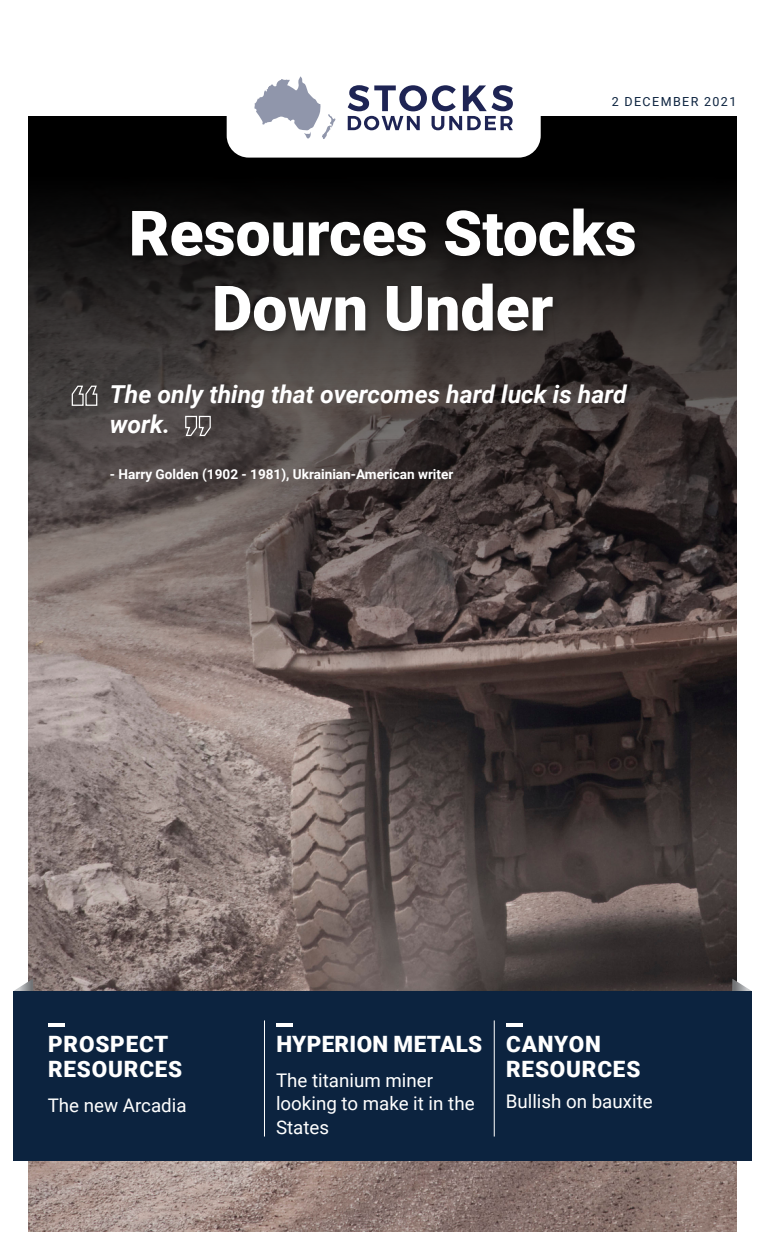
<style>
.page{position:relative;width:765px;height:1260px;background:#fff}
.page>*{position:absolute;margin:0;border:0;box-sizing:border-box;transform-origin:0 0}
.t1{font:900 62.5px/75px "Roboto";color:#fff;text-align:center}
.t2{font:italic 700 24.75px/29.6px "Roboto";color:#fff}
.t3{font:900 22.5px/25px "Roboto";letter-spacing:.035em;color:#fff}
.t4{font:900 22.5px "Roboto";letter-spacing:.015em;color:#fff}
.t5{font:18.75px/23.8px "Roboto";color:#fff}
.t6{font:700 13.62px "Roboto";color:#fff}
.t7{font:12.5px "Roboto";letter-spacing:.115em;color:#0c233f}
</style>
<div class="page">
<img style="left:28px;top:702px;width:709px;height:530px">
<svg style="left:28px;top:116px;width:709px;height:586px;background:#443c3a"></svg>
<div style="left:128px;top:204px;width:516px;height:136px;background:#000;opacity:.3"></div>
<svg style="left:14px;top:979px;width:19px;height:12px"></svg>
<svg style="left:732px;top:979px;width:19px;height:12px"></svg>
<svg style="left:71px;top:385px;width:27px;height:21px"></svg>
<svg style="left:185px;top:415px;width:26px;height:22px"></svg>
<div style="left:227px;top:20px;width:314px;height:138px;background:#fff;border-radius:22px"></div>
<svg style="left:254px;top:76px;width:82px;height:63px"></svg>
<svg style="left:348px;top:85px;width:165px;height:45px"></svg>
<div style="left:13px;top:991px;width:739px;height:170px;background:#0c233f"></div>
<hr style="left:48px;top:1023px;width:16px;height:4px;background:#fff">
<hr style="left:277px;top:1023px;width:16px;height:4px;background:#fff">
<hr style="left:506px;top:1023px;width:16px;height:4px;background:#fff">
<hr style="left:264px;top:1020px;width:1px;height:117px;background:#fff">
<hr style="left:494px;top:1020px;width:1px;height:117px;background:#fff">
<p class="t7" style="left:612px;top:93px;width:126px">2 DECEMBER 2021</p>
<h1 class="t1" style="left:129px;top:193px;width:509px">Resources Stocks<br>Down Under</h1>
<h2 class="t2" style="left:110px;top:379px;width:518px">The only thing that overcomes hard luck is hard work.</h2>
<p class="t6" style="left:110px;top:464px;width:345px">- Harry Golden (1902 - 1981), Ukrainian-American writer</p>
<p class="t3" style="left:48px;top:1031px;width:136px">PROSPECT<br>RESOURCES</p>
<p class="t5" style="left:48px;top:1092px;width:140px">The new Arcadia</p>
<p class="t4" style="left:276px;top:1028px;width:207px">HYPERION METALS</p>
<p class="t5" style="left:276px;top:1067px;width:200px">The titanium miner looking to make it in the<br>States</p>
<p class="t3" style="left:506px;top:1031px;width:136px">CANYON<br>RESOURCES</p>
<p class="t5" style="left:506px;top:1089px;width:149px">Bullish on bauxite</p>
</div>
